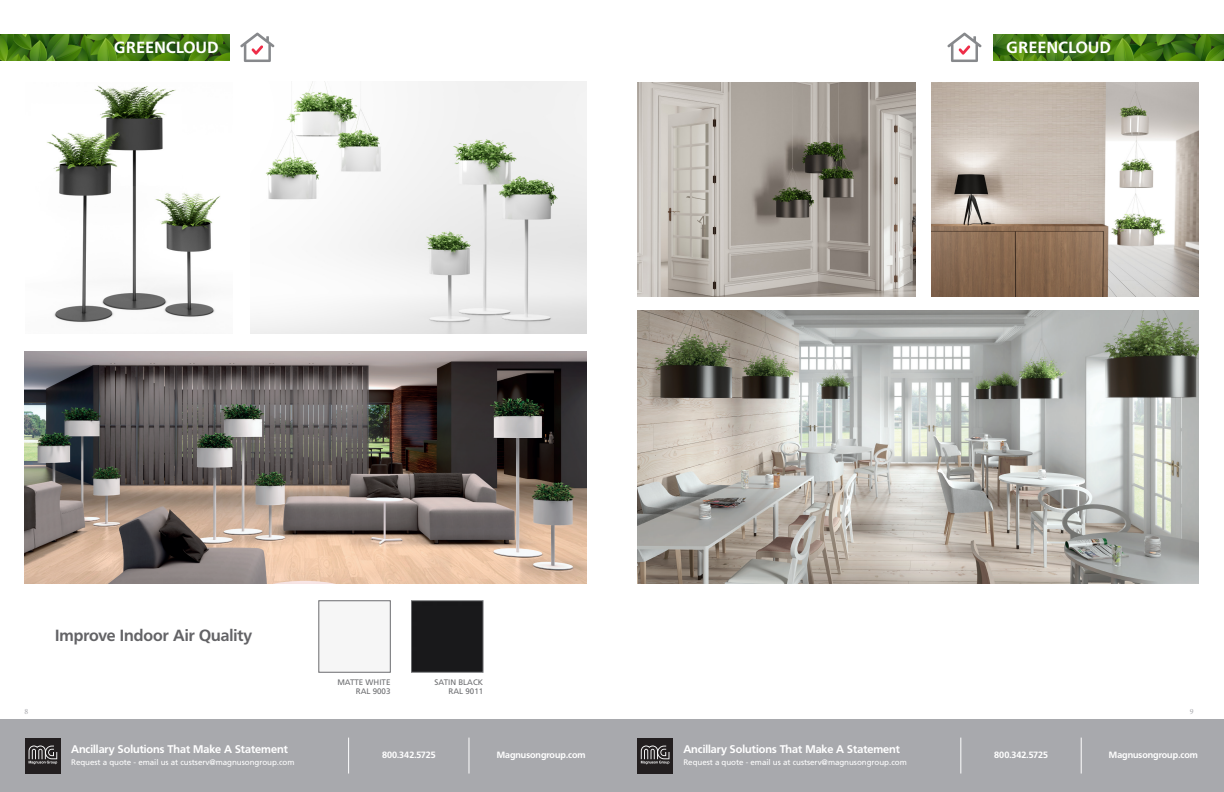
<style>
.page{position:relative;width:1224px;height:792px;background:#fff}
.page>*{position:absolute;margin:0;border:0;box-sizing:border-box;transform-origin:0 0}
.t1{font:700 16px "Frutiger BQ";color:#636366}
.t2{font:700 16px "Frutiger BQ";letter-spacing:.04em;color:#fff}
.t3{font:700 11px "Frutiger BQ";color:#fff}
.t4{font:700 9px "Frutiger BQ";color:#fff}
.t5{font:8px "Frutiger";letter-spacing:-.005em;color:#fff}
.t6{font:8px "Frutiger";color:#6c6d70}
.t7{font:8px "Minion Pro";color:#a8a9ad}
</style>
<div class="page">
<div style="left:0;top:719px;width:612px;height:73px;background:#a8a9ad"></div>
<div style="left:25px;top:738px;width:36px;height:36px;background:#231f20"></div>
<svg style="left:29px;top:746px;width:28px;height:18px"></svg>
<hr style="left:348px;top:738px;width:1px;height:36px;background:#fff">
<hr style="left:469px;top:738px;width:1px;height:36px;background:#fff">
<div style="left:612px;top:719px;width:612px;height:73px;background:#a8a9ad"></div>
<div style="left:637px;top:738px;width:36px;height:36px;background:#231f20"></div>
<svg style="left:641px;top:746px;width:28px;height:18px"></svg>
<hr style="left:961px;top:738px;width:1px;height:36px;background:#fff">
<hr style="left:1081px;top:738px;width:1px;height:36px;background:#fff">
<img style="left:0;top:34px;width:229px;height:26px">
<img style="left:994px;top:34px;width:230px;height:26px">
<img style="left:47px;top:85px;width:173px;height:238px">
<img style="left:637px;top:83px;width:278px;height:213px">
<img style="left:251px;top:81px;width:336px;height:253px">
<div style="left:319px;top:600px;width:72px;height:72px;border:1px solid #6c6d70"></div>
<div style="left:413px;top:602px;width:68px;height:68px;background:#19191b"></div>
<div style="left:411px;top:600px;width:72px;height:72px;border:1px solid #6c6d70"></div>
<svg style="left:240px;top:33px;width:34px;height:29px"></svg>
<svg style="left:947px;top:33px;width:35px;height:29px"></svg>
<img style="left:24px;top:351px;width:563px;height:232px">
<img style="left:932px;top:83px;width:266px;height:213px">
<img style="left:637px;top:310px;width:561px;height:273px">
<p class="t2" style="left:114px;top:38px;width:106px">GREENCLOUD</p>
<p class="t2" style="left:1007px;top:38px;width:106px">GREENCLOUD</p>
<p class="t1" style="left:55px;top:626px;width:199px">Improve Indoor Air Quality</p>
<p class="t6" style="left:337px;top:677px;width:55px">MATTE WHITE</p>
<p class="t6" style="left:356px;top:687px;width:36px">RAL 9003</p>
<p class="t6" style="left:435px;top:677px;width:50px">SATIN BLACK</p>
<p class="t6" style="left:449px;top:687px;width:36px">RAL 9011</p>
<p class="t7" style="left:24px;top:706px;width:5px">8</p>
<p class="t7" style="left:1190px;top:706px;width:5px">9</p>
<p class="t3" style="left:71px;top:743px;width:218px">Ancillary Solutions That Make A Statement</p>
<p class="t4" style="left:382px;top:750px;width:55px">800.342.5725</p>
<p class="t4" style="left:497px;top:750px;width:90px">Magnusongroup.com</p>
<p class="t5" style="left:71px;top:758px;width:225px">Request a quote - email us at custserv@magnusongroup.com</p>
<p class="t3" style="left:683px;top:743px;width:218px">Ancillary Solutions That Make A Statement</p>
<p class="t4" style="left:994px;top:750px;width:55px">800.342.5725</p>
<p class="t4" style="left:1109px;top:750px;width:90px">Magnusongroup.com</p>
<p class="t5" style="left:683px;top:758px;width:225px">Request a quote - email us at custserv@magnusongroup.com</p>
</div>
